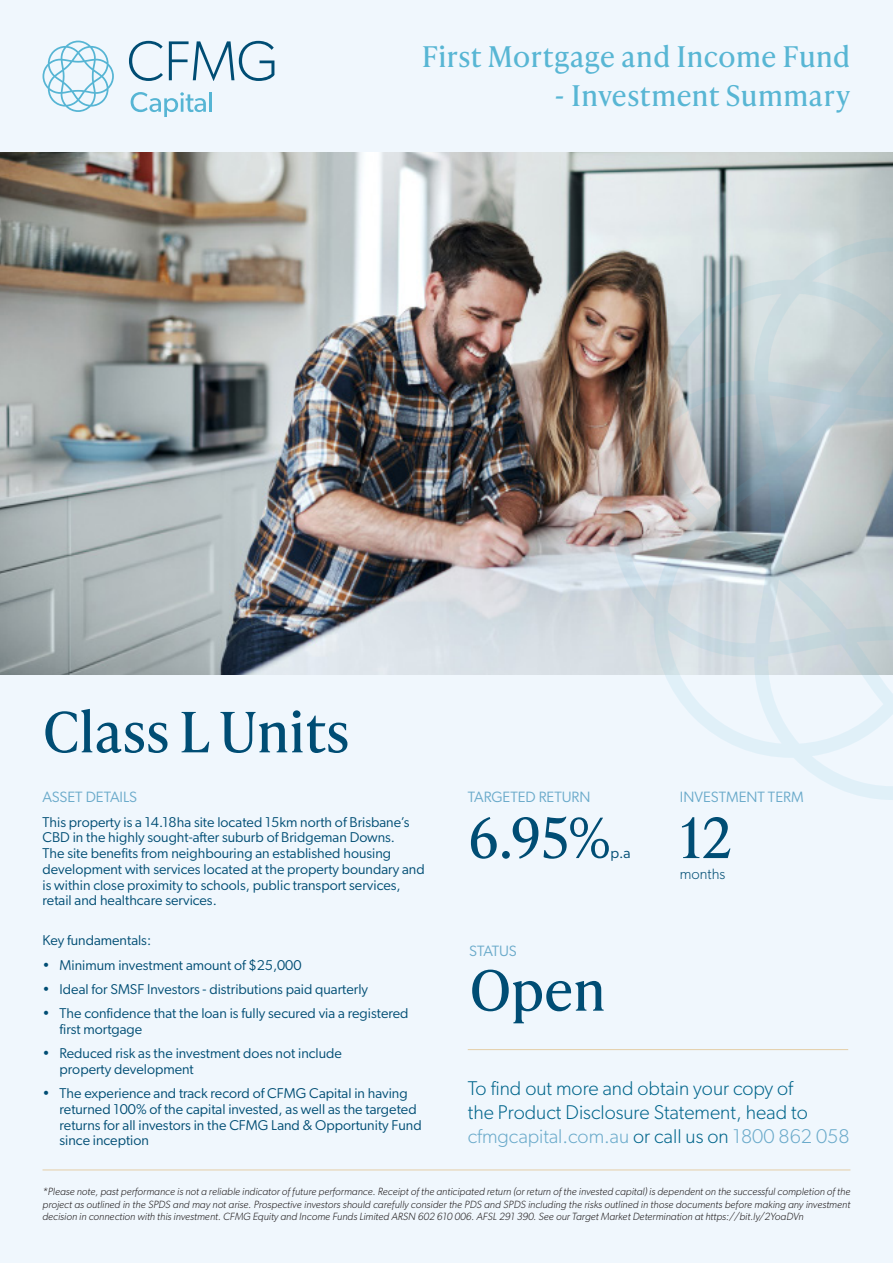
<style>
.page{position:relative;width:893px;height:1263px;background:#f0f7fd}
.page>*{position:absolute;margin:0;border:0;box-sizing:border-box;transform-origin:0 0}
.t1{font:55.5px "Ivy Presto Text";letter-spacing:-.02em;color:#004d74}
.t2{font:28.5px "Ivy Presto Text";letter-spacing:-.005em;color:#58b6d4}
.t3{font:300 19.95px/24px "Gibson";color:#00658b}
.t4{font:15px "Gibson";color:#6aaaca}
.t5{font:300 15px "Gibson";color:#004d74}
.t6{font:15px "Gibson";color:#004d74}
.t7{font:14.25px/15.8px "Gibson";color:#004d74}
.t8{font:italic 300 10.5px/12.6px "Gibson";color:#231f20;text-align:justify}
.s1{color:#6aaaca}
</style>
<div class="page">
<img style="left:0;top:153px;width:893px;height:521px">
<svg style="left:611px;top:238px;width:282px;height:562px"></svg>
<hr style="left:43px;top:1169px;width:807px;height:1px;background:#e5d2b0">
<hr style="left:468px;top:1049px;width:380px;height:1px;background:#e5d2b0">
<svg style="left:131px;top:92px;width:75px;height:25px"></svg>
<hr style="left:209px;top:92px;width:3px;height:20px;background:#56b5d4">
<svg style="left:129px;top:41px;width:34px;height:40px"></svg>
<svg style="left:169px;top:41px;width:105px;height:40px"></svg>
<svg style="left:43px;top:41px;width:71px;height:71px"></svg>
<h2 class="t2" style="left:422px;top:35px;width:430px">First Mortgage and Income Fund</h2>
<h2 class="t2" style="left:554px;top:74px;width:298px">- Investment Summary</h2>
<h1 class="t1" style="left:43px;top:691px;width:309px">Class L Units</h1>
<p class="t4" style="left:468px;top:788px;width:124px">TARGETED RETURN</p>
<h1 class="t1" style="left:468px;top:797px;width:144px">6.95%</h1>
<p class="t4" style="left:43px;top:788px;width:96px">ASSET DETAILS</p>
<p class="t4" style="left:680px;top:788px;width:125px">INVESTMENT TERM</p>
<h1 class="t1" style="left:680px;top:797px;width:54px">12</h1>
<p class="t5" style="left:680px;top:865px;width:47px">months</p>
<p class="t7" style="left:43px;top:814px;width:384px">This property is a 14.18ha site located 15km north of Brisbane’s CBD in the highly sought-after suburb of Bridgeman Downs.<br>The site benefits from neighbouring an established housing development with services located at the property boundary and is within close proximity to schools, public transport services, retail and healthcare services.</p>
<p class="t7" style="left:43px;top:932px;width:110px">Key fundamentals:</p>
<p class="t7" style="left:43px;top:957px;width:260px">• Minimum investment amount of $25,000</p>
<p class="t7" style="left:43px;top:981px;width:327px">• Ideal for SMSF Investors - distributions paid quarterly</p>
<p class="t7" style="left:60px;top:1005px;width:351px;text-indent:-17px">• The confidence that the loan is fully secured via a registered first mortgage</p>
<p class="t7" style="left:60px;top:1045px;width:284px;text-indent:-17px">• Reduced risk as the investment does not include property development</p>
<p class="t7" style="left:60px;top:1085px;width:364px;text-indent:-17px">• The experience and track record of CFMG Capital in having returned 100% of the capital invested, as well as the targeted returns for all investors in the CFMG Land &amp; Opportunity Fund since inception</p>
<p class="t8" style="left:43px;top:1185px;width:809px">*Please note, past performance is not a reliable indicator of future performance. Receipt of the anticipated return (or return of the invested capital) is dependent on the successful completion of the project as outlined in the SPDS and may not arise. Prospective investors should carefully consider the PDS and SPDS including the risks outlined in those documents before making any investment decision in connection with this investment. CFMG Equity and Income Funds Limited ARSN 602 610 006. AFSL 291 390. See our Target Market Determination at https://bit.ly/2YoaDVn</p>
<p class="t6" style="left:611px;top:844px;width:22px">p.a</p>
<p class="t4" style="left:469px;top:941px;width:49px">STATUS</p>
<p class="t1" style="left:469px;top:949px;width:138px">Open</p>
<h3 class="t3" style="left:468px;top:1076px;width:383px">To find out more and obtain your copy of<br>the Product Disclosure Statement, head to <span class="s1">cfmgcapital.com.au</span> or call us on <span class="s1">1800 862 058</span></h3>
</div>
